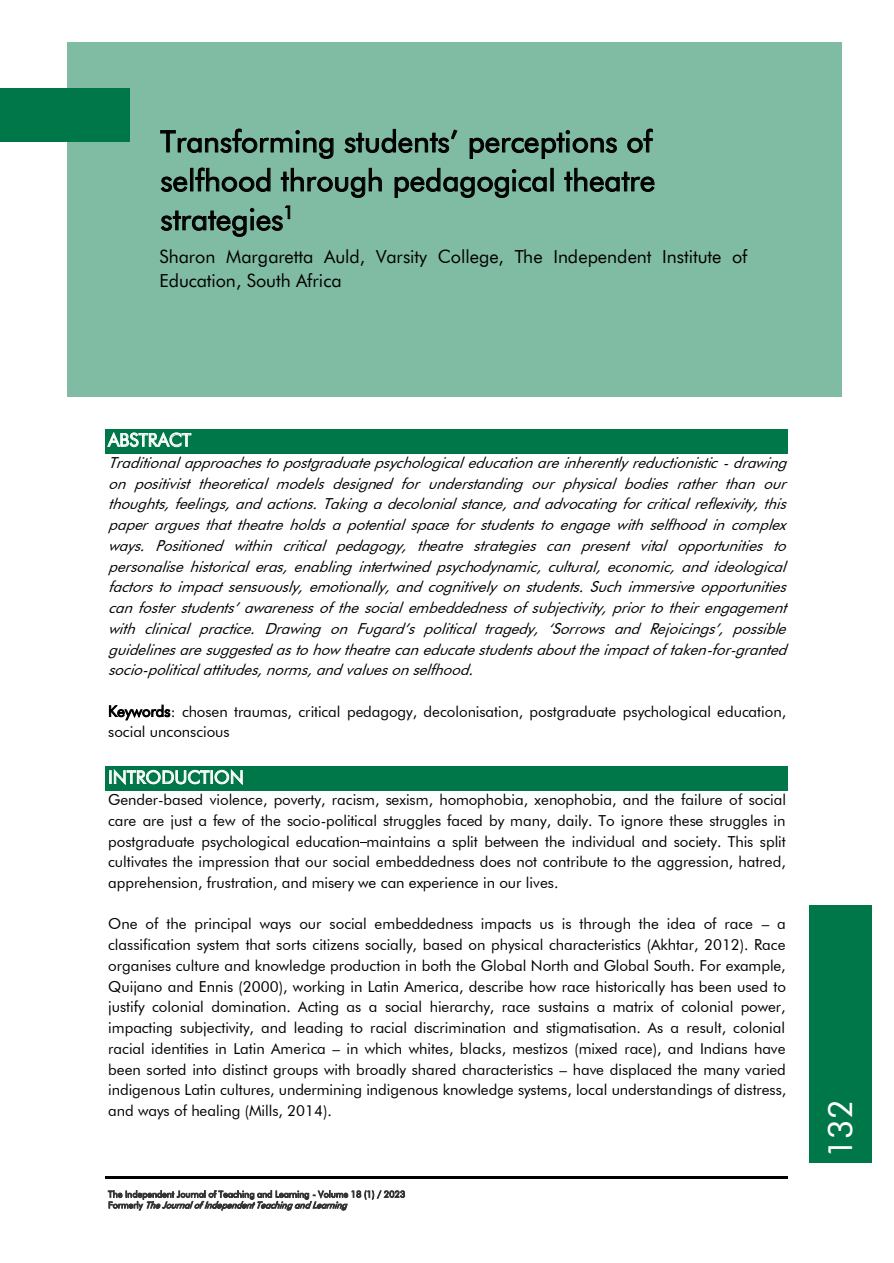
<style>
.page{position:relative;width:894px;height:1263px;background:#fff}
.page>*{position:absolute;margin:0;border:0;box-sizing:border-box;transform-origin:0 0}
.t1{font:33.15px "Futura BT";color:#fff}
.t2{font:29.85px/38.8px "Futura BT";color:#000;text-align:justify}
.t3{font:18px/24.9px "Futura BT";color:#000}
.t4{font:18px "Futura BT";color:#fff}
.t5{font:15.15px/20.7px "Futura BT";color:#000;text-align:justify}
.t6{font:italic 15.15px/20.7px "Futura BT";color:#000;text-align:justify}
.t7{font:9px/10.8px "Futura BT";color:#373435}
.s1{font-style:italic}
</style>
<div class="page">
<hr style="left:106px;top:1176px;width:681px;height:2px;background:#000">
<div style="left:808px;top:905px;width:62px;height:258px;background:#007749"></div>
<div style="left:106px;top:429px;width:681px;height:25px;background:#007749"></div>
<div style="left:106px;top:766px;width:681px;height:25px;background:#007749"></div>
<div style="left:68px;top:43px;width:773px;height:354px;background:#80bba4"></div>
<div style="left:0;top:88px;width:130px;height:54px;background:#007749"></div>
<h2 class="t2" style="left:160px;top:122px;width:496px">Transforming students’ perceptions of selfhood through pedagogical theatre strategies<sup>1</sup></h2>
<p class="t3" style="left:159px;top:244px;width:589px">Sharon Margaretta Auld, Varsity College, The Independent Institute of<br>Education, South Africa</p>
<p class="t4" style="left:108px;top:429px;width:84px">ABSTRACT</p>
<p class="t6" style="left:108px;top:452px;width:685px">Traditionalapproachestopostgraduatepsychologicaleducationareinherentlyreductionistic- drawing on positivist theoretical models designed for understanding our physical bodies rather than our thoughts,feelings,andactions.Takingadecolonialstance,andadvocatingforcriticalreflexivity,this paperarguesthattheatre holdsapotentialspace forstudentstoengage withselfhoodincomplex ways. Positioned within critical pedagogy, theatre strategies can present vital opportunities to personalisehistoricaleras,enablingintertwinedpsychodynamic,cultural,economic,andideological factorstoimpactsensuously,emotionally,andcognitivelyonstudents.Suchimmersiveopportunities canfosterstudents’awarenessofthesocialembeddednessofsubjectivity,priortotheirengagement with clinical practice. Drawing on Fugard’s political tragedy, ‘Sorrows and Rejoicings’, possible guidelinesaresuggestedastohowtheatrecaneducatestudentsabouttheimpactoftaken-for-granted socio-politicalattitudes,norms,andvaluesonselfhood.</p>
<p class="t5" style="left:108px;top:700px;width:679px">Keywords: chosen traumas, critical pedagogy, decolonisation, postgraduate psychological education, social unconscious</p>
<p class="t4" style="left:108px;top:766px;width:137px">INTRODUCTION</p>
<p class="t5" style="left:108px;top:789px;width:679px">Gender-based violence, poverty, racism, sexism, homophobia, xenophobia, and the failure of social care are just a few of the socio-political struggles faced by many, daily. To ignore these struggles in postgraduate psychological education maintains a split between the individual and society. This split cultivates the impression that our social embeddedness does not contribute to the aggression, hatred, apprehension, frustration, and misery we can experience in our lives.</p>
<p class="t5" style="left:108px;top:913px;width:679px">One of the principal ways our social embeddedness impacts us is through the idea of race – a classification system that sorts citizens socially, based on physical characteristics (Akhtar, 2012). Race organises culture and knowledge production in both the Global North and Global South. For example, Quijano and Ennis (2000), working in Latin America, describe how race historically has been used to justify colonial domination. Acting as a social hierarchy, race sustains a matrix of colonial power, impacting subjectivity, and leading to racial discrimination and stigmatisation. As a result, colonial racial identities in Latin America – in which whites, blacks, mestizos (mixed race), and Indians have been sorted into distinct groups with broadly shared characteristics – have displaced the many varied indigenous Latin cultures, undermining indigenous knowledge systems, local understandings of distress, and ways of healing (Mills, 2014).</p>
<p class="t7" style="left:108px;top:1188px;width:298px">The Independent Journal of Teaching and Learning - Volume 18 (1) / 2023<br>F o r m e r l y <span class="s1">TheJournalofIndependentTeachingandLearning</span></p>
<h1 class="t1" style="left:819px;top:1158px;width:60px;rotate:-90deg">132</h1>
</div>
